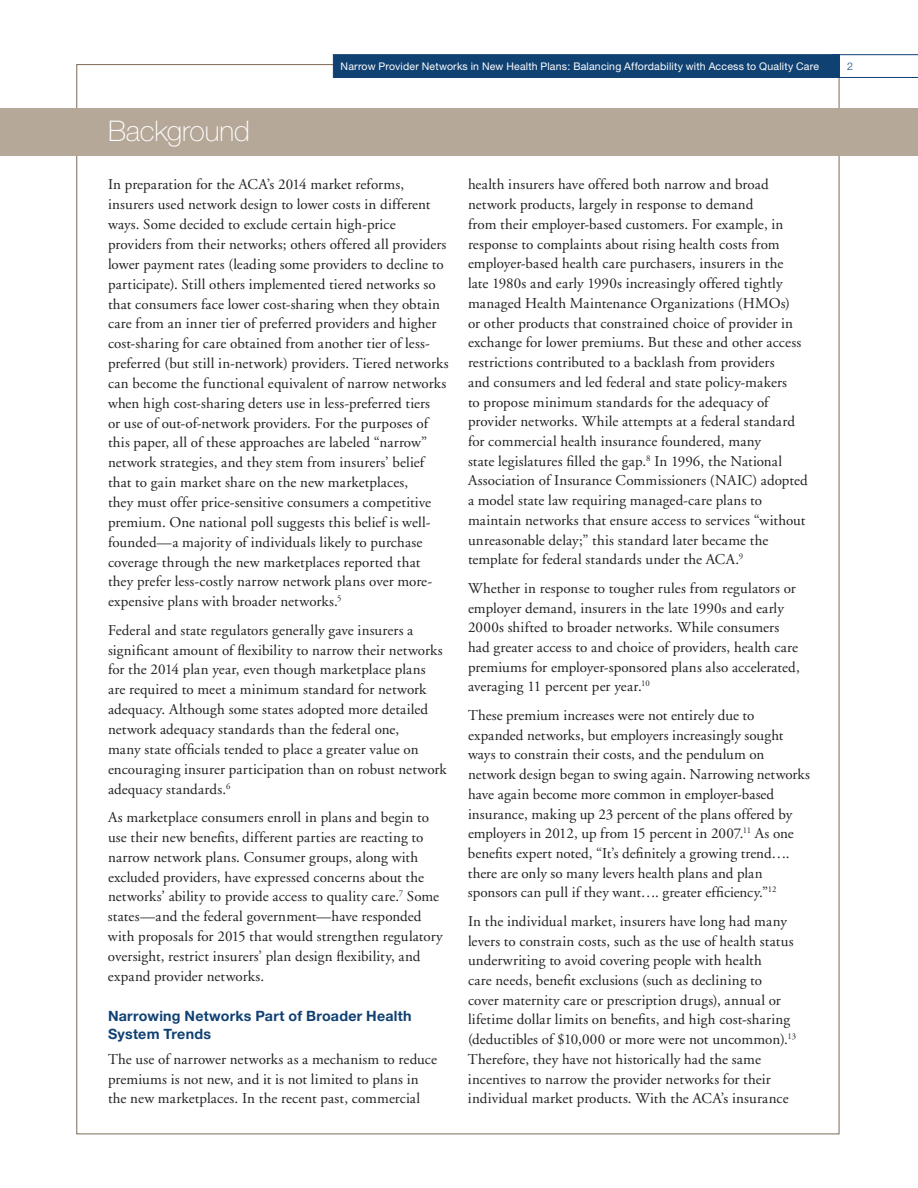
<style>
.page{position:relative;width:918px;height:1188px;background:#fff}
.page>*{position:absolute;margin:0;border:0;box-sizing:border-box;transform-origin:0 0}
.t1{font:100 28.5px "Helvetica Neue";letter-spacing:-.005em;color:#fff}
.t2{font:15px/19.8px "Adobe Garamond";letter-spacing:.005em;color:#231f20}
.t3{font:700 14.25px/18.3px "Helvetica Neue";letter-spacing:.015em;color:#104173}
.t4{font:10.5px "Helvetica Neue";letter-spacing:.02em;color:#fff}
.t5{font:300 10.5px "Helvetica Neue";color:#104173}
</style>
<div class="page">
<svg style="left:840px;top:54px;width:78px;height:24px"></svg>
<div style="left:333px;top:54px;width:507px;height:24px;background:#104173;border:1px solid #104173"></div>
<div style="left:0;top:108px;width:918px;height:48px;background:#b6a898"></div>
<h1 class="t1" style="left:108px;top:115px;width:144px">Background</h1>
<p class="t4" style="left:341px;top:60px;width:480px">Narrow Provider Networks in New Health Plans: Balancing Affordability with Access to Quality Care</p>
<p class="t5" style="left:847px;top:59px;width:7px">2</p>
<p class="t2" style="left:108px;top:175px;width:342px">In preparation for the ACA’s 2014 market reforms, insurers used network design to lower costs in different ways. Some decided to exclude certain high-price providers from their networks; others offered all providers lower payment rates (leading some providers to decline to participate). Still others implemented tiered networks so that consumers face lower cost-sharing when they obtain care from an inner tier of preferred providers and higher cost-sharing for care obtained from another tier of less&shy;preferred (but still in-network) providers. Tiered networks can become the functional equivalent of narrow networks when high cost-sharing deters use in less-preferred tiers<br>or use of out-of-network providers. For the purposes of this paper, all of these approaches are labeled “narrow” network strategies, and they stem from insurers’ belief that to gain market share on the new marketplaces,<br>they must offer price-sensitive consumers a competitive premium. One national poll suggests this belief is well&shy;founded—a majority of individuals likely to purchase coverage through the new marketplaces reported that they prefer less-costly narrow network plans over more&shy;expensive plans with broader networks.<sup>5</sup></p>
<p class="t2" style="left:108px;top:620px;width:340px">Federal and state regulators generally gave insurers a significant amount of flexibility to narrow their networks for the 2014 plan year, even though marketplace plans are required to meet a minimum standard for network adequacy. Although some states adopted more detailed network adequacy standards than the federal one,<br>many state officials tended to place a greater value on encouraging insurer participation than on robust network adequacy standards.<sup>6</sup></p>
<p class="t2" style="left:108px;top:808px;width:336px">As marketplace consumers enroll in plans and begin to use their new benefits, different parties are reacting to narrow network plans. Consumer groups, along with excluded providers, have expressed concerns about the networks’ ability to provide access to quality care.<sup>7</sup> Some states—and the federal government—have responded with proposals for 2015 that would strengthen regulatory oversight, restrict insurers’ plan design flexibility, and expand provider networks.</p>
<p class="t3" style="left:108px;top:1006px;width:305px">Narrowing Networks Part of Broader Health<br>System Trends</p>
<p class="t2" style="left:108px;top:1049px;width:331px">The use of narrower networks as a mechanism to reduce premiums is not new, and it is not limited to plans in the new marketplaces. In the recent past, commercial</p>
<p class="t2" style="left:468px;top:175px;width:341px">health insurers have offered both narrow and broad network products, largely in response to demand<br>from their employer-based customers. For example, in response to complaints about rising health costs from employer-based health care purchasers, insurers in the<br>late 1980s and early 1990s increasingly offered tightly managed Health Maintenance Organizations (HMOs)<br>or other products that constrained choice of provider in exchange for lower premiums. But these and other access restrictions contributed to a backlash from providers<br>and consumers and led federal and state policy-makers<br>to propose minimum standards for the adequacy of provider networks. While attempts at a federal standard for commercial health insurance foundered, many<br>state legislatures filled the gap.<sup>8</sup> In 1996, the National Association of Insurance Commissioners (NAIC) adopted a model state law requiring managed-care plans to maintain networks that ensure access to services “without unreasonable delay;” this standard later became the template for federal standards under the ACA.<sup>9</sup></p>
<p class="t2" style="left:468px;top:579px;width:333px">Whether in response to tougher rules from regulators or employer demand, insurers in the late 1990s and early 2000s shifted to broader networks. While consumers had greater access to and choice of providers, health care premiums for employer-sponsored plans also accelerated, averaging 11 percent per year.<sup>10</sup></p>
<p class="t2" style="left:468px;top:706px;width:344px">These premium increases were not entirely due to expanded networks, but employers increasingly sought ways to constrain their costs, and the pendulum on network design began to swing again. Narrowing networks have again become more common in employer-based insurance, making up 23 percent of the plans offered by employers in 2012, up from 15 percent in 2007.<sup>11</sup> As one benefits expert noted, “It’s definitely a growing trend…. there are only so many levers health plans and plan sponsors can pull if they want…. greater efficiency.”<sup>12</sup></p>
<p class="t2" style="left:468px;top:912px;width:330px">In the individual market, insurers have long had many levers to constrain costs, such as the use of health status underwriting to avoid covering people with health<br>care needs, benefit exclusions (such as declining to cover maternity care or prescription drugs), annual or lifetime dollar limits on benefits, and high cost-sharing (deductibles of $10,000 or more were not uncommon).<sup>13<br></sup>Therefore, they have not historically had the same incentives to narrow the provider networks for their individual market products. With the ACA’s insurance</p>
</div>
